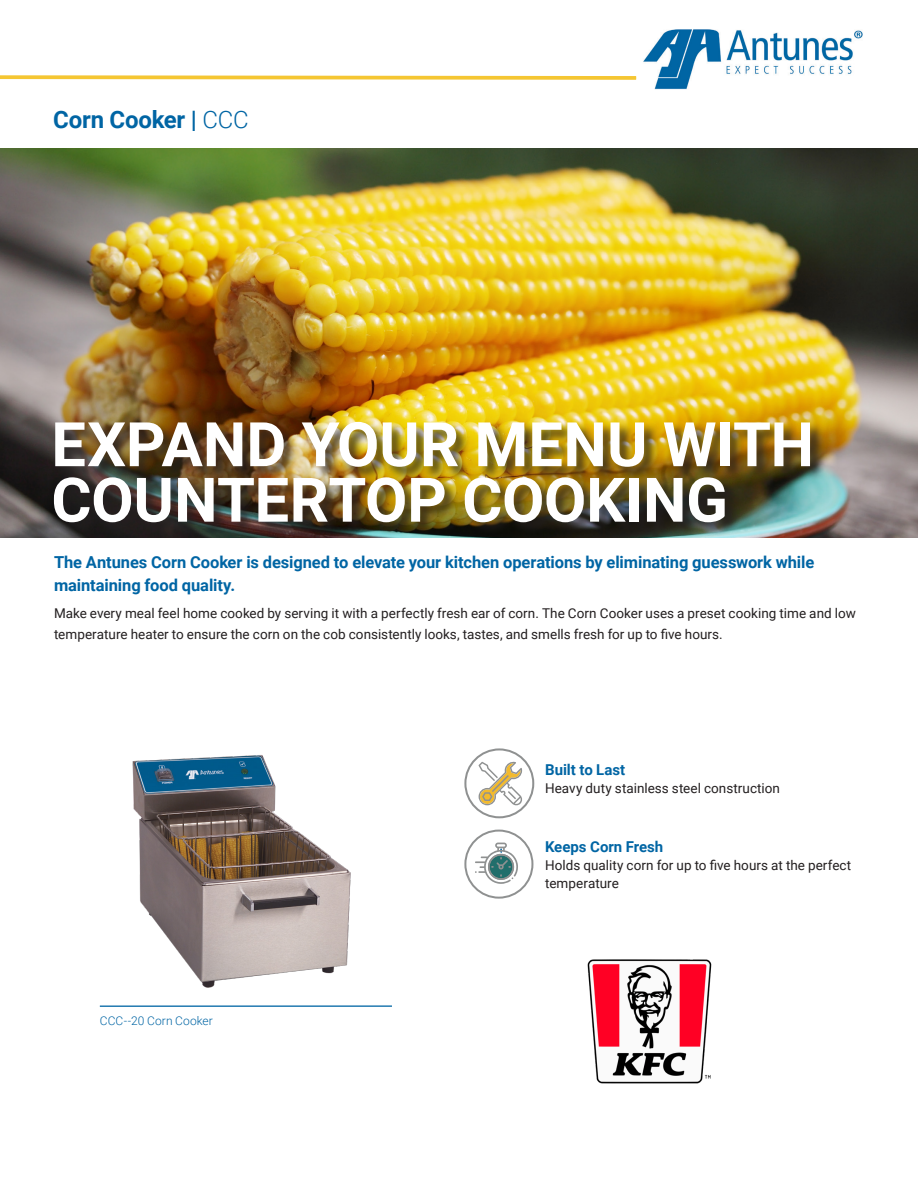
<style>
.page{position:relative;width:918px;height:1188px;background:#fff}
.page>*{position:absolute;margin:0;border:0;box-sizing:border-box;transform-origin:0 0}
.t1{font:700 61.5px "Roboto";letter-spacing:-.005em;color:#fff}
.t2{font:700 24px "Roboto";letter-spacing:-.01em;color:#0065a4}
.t3{font:700 16.5px/22.5px "Roboto";letter-spacing:-.005em;color:#0065a4}
.t4{font:700 15px "Roboto";color:#0065a4}
.t5{font:13.5px/21px "Roboto";letter-spacing:.005em;color:#231f20}
.t6{font:300 12px "Roboto";letter-spacing:.005em;color:#0065a4}
.s1{font-weight:300}
</style>
<div class="page">
<img style="left:643px;top:29px;width:220px;height:61px">
<svg style="left:0;top:75px;width:637px;height:5px;background:#f7d465"></svg>
<img style="left:0;top:149px;width:918px;height:389px">
<hr style="left:100px;top:1005px;width:292px;height:2px;background:#0065a4">
<div style="left:53px;top:421px;width:772px;height:116px;background:#231f20;opacity:.75"></div>
<div style="left:464px;top:748px;width:70px;height:70px;border:2px solid #8f9191;border-radius:50%"></div>
<svg style="left:479px;top:761px;width:44px;height:45px"></svg>
<img style="left:587px;top:959px;width:125px;height:125px">
<img style="left:132px;top:755px;width:219px;height:233px">
<div style="left:464px;top:830px;width:69px;height:69px;border:2px solid #8f9191;border-radius:50%"></div>
<svg style="left:475px;top:843px;width:43px;height:41px"></svg>
<p class="t2" style="left:53px;top:102px;width:197px">Corn Cooker | <span class="s1">CCC</span></p>
<p class="t1" style="left:51px;top:401px;width:764px">EXPAND YOUR MENU WITH</p>
<p class="t1" style="left:51px;top:457px;width:678px">COUNTERTOP COOKING</p>
<p class="t3" style="left:54px;top:551px;width:762px">The Antunes Corn Cooker is designed to elevate your kitchen operations by eliminating guesswork while maintaining food quality.</p>
<p class="t5" style="left:54px;top:602px;width:803px">Make every meal feel home cooked by serving it with a perfectly fresh ear of corn. The Corn Cooker uses a preset cooking time and low temperature heater to ensure the corn on the cob consistently looks, tastes, and smells fresh for up to five hours.</p>
<p class="t4" style="left:545px;top:760px;width:82px">Built to Last</p>
<p class="t5" style="left:545px;top:778px;width:236px">Heavy duty stainless steel construction</p>
<p class="t6" style="left:100px;top:1012px;width:114px">CCC--20 Corn Cooker</p>
<p class="t4" style="left:545px;top:836px;width:120px">Keeps Corn Fresh</p>
<p class="t5" style="left:545px;top:854px;width:308px">Holds quality corn for up to five hours at the perfect</p>
<p class="t5" style="left:545px;top:872px;width:75px">temperature</p>
</div>
